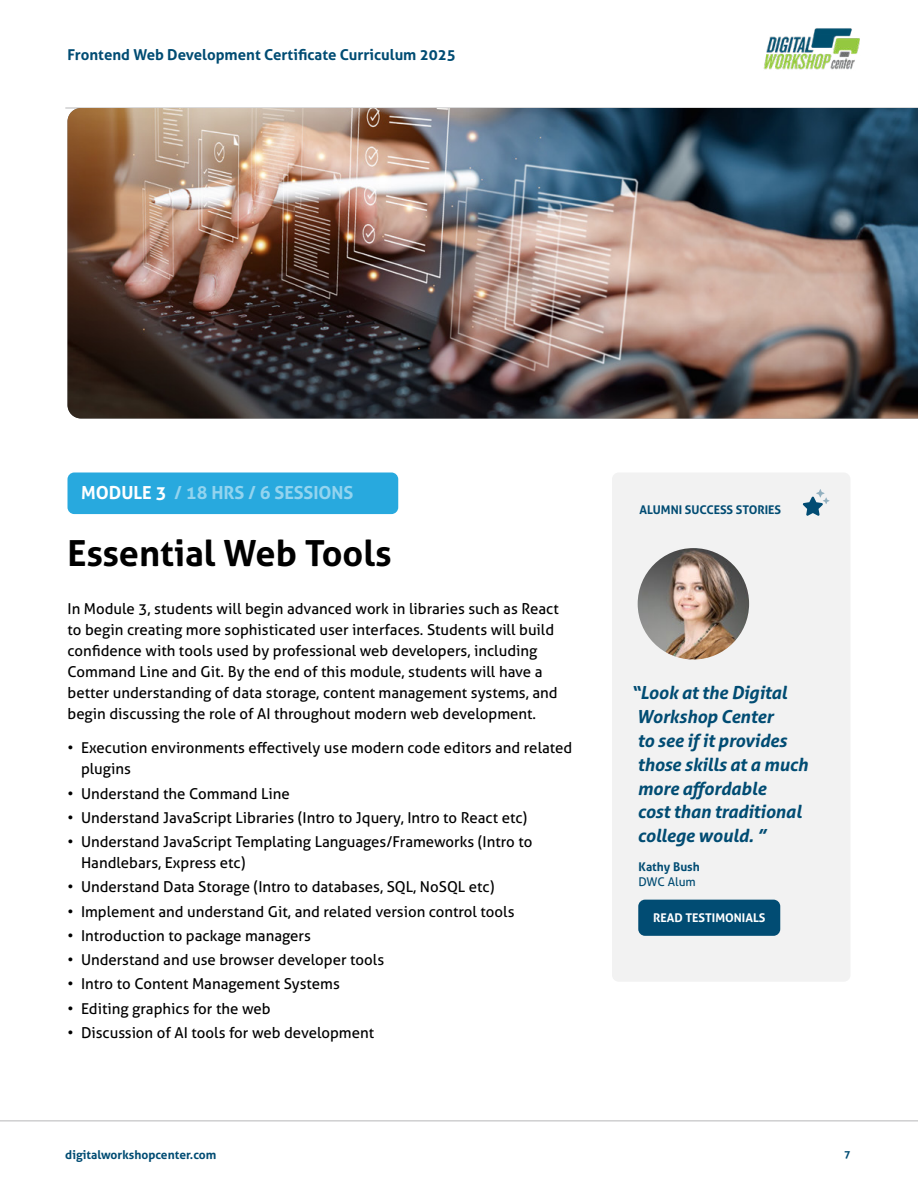
<style>
.page{position:relative;width:918px;height:1188px;background:#fff}
.page>*{position:absolute;margin:0;border:0;box-sizing:border-box;transform-origin:0 0}
.t1{font:700 36px "Aller";color:#000}
.t2{font:italic 700 18px/24px "Aller";letter-spacing:-.01em;color:#014c73}
.t3{font:700 18px "Aller";color:#93d4ef}
.t4{font:15px/21px "Aller";color:#000}
.t5{font:700 15px "Aller";color:#014c73}
.t6{font:700 12px "Aller";color:#014c73}
.t7{font:700 12px "Aller";color:#fff}
.t8{font:12px "Aller";color:#014c73}
.t9{font:700 10.5px "Aller";color:#014c73}
.s1{color:#fff}
</style>
<div class="page">
<img style="left:763px;top:28px;width:97px;height:42px">
<hr style="left:0;top:1120px;width:918px;height:1px;background:#b7b7b8">
<hr style="left:65px;top:108px;width:853px;height:1px;background:#b7b7b8">
<img style="left:68px;top:108px;width:850px;height:310px">
<div style="left:612px;top:472px;width:239px;height:510px;background:#f2f2f2;border-radius:7px"></div>
<img style="left:638px;top:548px;width:111px;height:112px;border-radius:56px">
<svg style="left:803px;top:489px;width:27px;height:27px"></svg>
<div style="left:68px;top:472px;width:330px;height:42px;background:#28a9de;border-radius:7px"></div>
<div style="left:638px;top:900px;width:142px;height:36px;background:#014c73;border-radius:7px"></div>
<p class="t5" style="left:68px;top:45px;width:390px">Frontend Web Development Certificate Curriculum 2025</p>
<p class="t3" style="left:81px;top:482px;width:274px"><span class="s1">MODULE 3</span> / 18 HRS / 6 SESSIONS</p>
<h1 class="t1" style="left:68px;top:536px;width:326px">Essential Web Tools</h1>
<p class="t4" style="left:68px;top:599px;width:493px">In Module 3, students will begin advanced work in libraries such as React to begin creating more sophisticated user interfaces. Students will build confidence with tools used by professional web developers, including Command Line and Git. By the end of this module, students will have a better understanding of data storage, content management systems, and begin discussing the role of AI throughout modern web development.</p>
<p class="t4" style="left:81px;top:739px;width:493px;text-indent:-14px">• Execution environments effectively use modern code editors and related plugins</p>
<p class="t4" style="left:68px;top:784px;width:224px">• Understand the Command Line</p>
<p class="t4" style="left:68px;top:808px;width:461px">• Understand JavaScript Libraries (Intro to Jquery, Intro to React etc)</p>
<p class="t4" style="left:81px;top:833px;width:453px;text-indent:-14px">• Understand JavaScript Templating Languages/Frameworks (Intro to<br>Handlebars, Express etc)</p>
<p class="t4" style="left:68px;top:878px;width:429px">• Understand Data Storage (Intro to databases, SQL, NoSQL etc)</p>
<p class="t4" style="left:68px;top:902px;width:449px">• Implement and understand Git, and related version control tools</p>
<p class="t4" style="left:68px;top:926px;width:245px">• Introduction to package managers</p>
<p class="t4" style="left:68px;top:951px;width:318px">• Understand and use browser developer tools</p>
<p class="t4" style="left:68px;top:975px;width:274px">• Intro to Content Management Systems</p>
<p class="t4" style="left:68px;top:999px;width:205px">• Editing graphics for the web</p>
<p class="t4" style="left:68px;top:1023px;width:308px">• Discussion of AI tools for web development</p>
<p class="t6" style="left:640px;top:502px;width:143px">ALUMNI SUCCESS STORIES</p>
<p class="t2" style="left:637px;top:682px;width:173px;text-indent:-5px">“Look at the Digital<br>Workshop Center<br>to see if it provides those skills at a much more affordable<br>cost than traditional college would. ”</p>
<p class="t6" style="left:639px;top:861px;width:63px">Kathy Bush</p>
<p class="t8" style="left:638px;top:877px;width:59px">DWC Alum</p>
<p class="t7" style="left:653px;top:910px;width:114px">READ TESTIMONIALS</p>
<p class="t6" style="left:65px;top:1149px;width:153px">digitalworkshopcenter.com</p>
<p class="t9" style="left:844px;top:1150px;width:8px">7</p>
</div>
